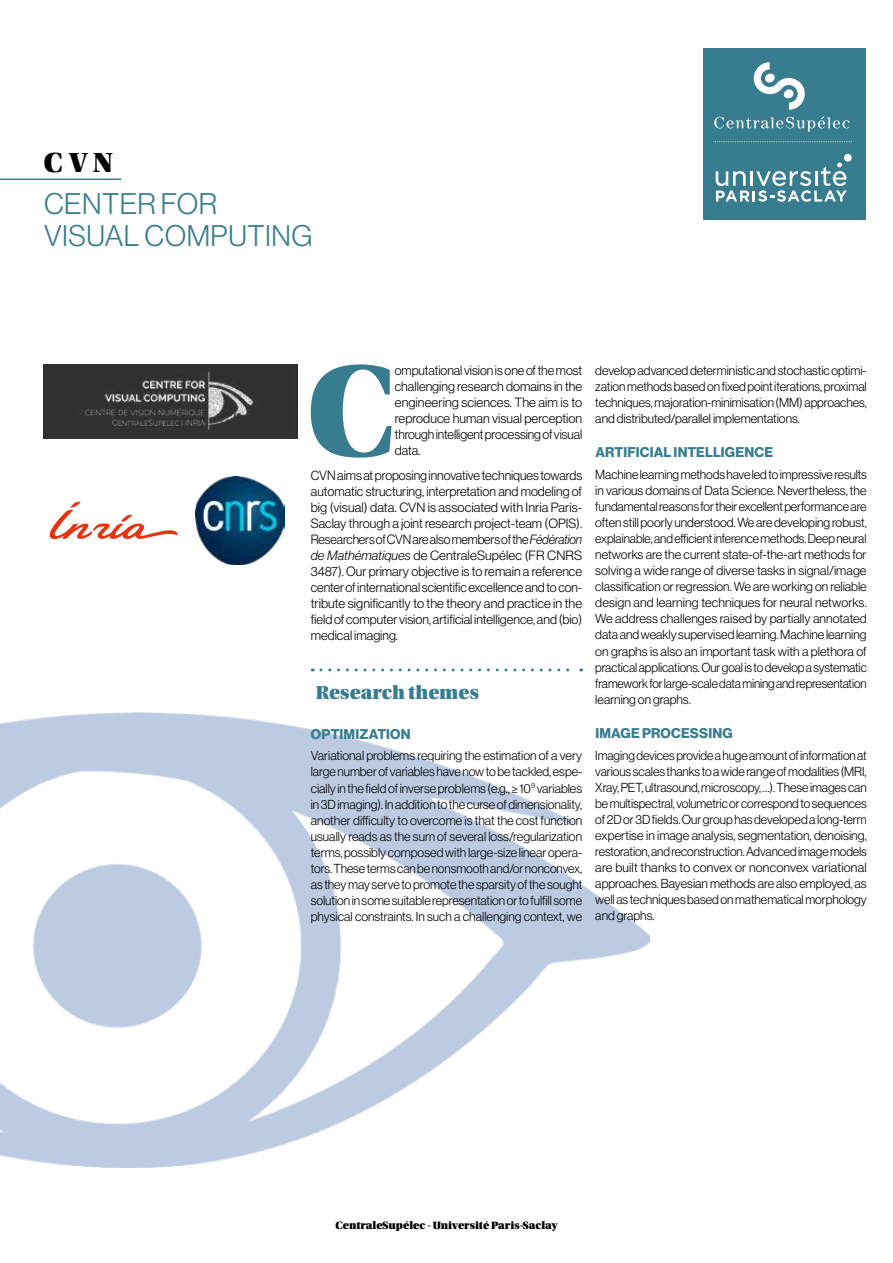
<style>
.page{position:relative;width:893px;height:1263px;background:#fff}
.page>*{position:absolute;margin:0;border:0;box-sizing:border-box;transform-origin:0 0}
.t1{font:136.65px "Utopia Std Black Headline";color:#377c8f}
.t2{font:29.25px/32.1px "N Haas Grotesk DS Pro 45 Lt";letter-spacing:.015em;color:#377c8f}
.t3{font:29.25px "Utopia Std Black Headline";color:#000}
.t4{font:19.8px "Utopia Std Black Headline";color:#377c8f}
.t5{font:13.8px "N Haas Grotesk DS Pro 75 Bd";letter-spacing:.015em;color:#377c8f}
.t6{font:13.2px/16px "N Haas Grotesk DS Pro 45 Lt";color:#000;text-align:justify}
.t7{font:12.75px/16px "N Haas Grotesk DS Pro 45 Lt";color:#000;text-align:justify}
.t8{font:11.25px "Utopia Std Black Headline";color:#000}
.s1{font-size:12.75px}
.s2{font-family:"N Haas Grotesk DS Pro 46 Lt It"}
</style>
<div class="page">
<div style="left:704px;top:48px;width:162px;height:172px;background:#377c8f"></div>
<svg style="left:754px;top:62px;width:51px;height:48px"></svg>
<svg style="left:713px;top:141px;width:139px;height:1px"></svg>
<svg style="left:714px;top:117px;width:136px;height:15px"></svg>
<div style="left:844px;top:154px;width:8px;height:8px;background:#fff;border-radius:50%"></div>
<svg style="left:716px;top:163px;width:131px;height:39px"></svg>
<hr style="left:0;top:179px;width:121px;height:1px;background:#377c8f">
<img style="left:0;top:712px;width:650px;height:455px">
<svg style="left:321px;top:668px;width:261px;height:3px"></svg>
<img style="left:44px;top:365px;width:254px;height:74px">
<svg style="left:49px;top:501px;width:129px;height:39px"></svg>
<img style="left:196px;top:476px;width:88px;height:89px">
<h2 class="t3" style="left:44px;top:147px;width:70px">CVN</h2>
<h2 class="t2" style="left:44px;top:188px;width:270px">CENTER FOR<br>VISUAL COMPUTING</h2>
<h1 class="t1" style="left:308px;top:339px;width:88px">C</h1>
<p class="t6" style="left:395px;top:362px;width:189px">omputational vision is one of the most challenging research domains in the engineering sciences. The aim is to reproduce human visual perception through intelligent processing of visual data.</p>
<p class="t6" style="left:311px;top:467px;width:273px"><span class="s1">C</span>VN aims at proposing innovative techniques towards automatic structuring, interpretation and modeling of big (visual) data. CVN is associated with Inria Paris-Saclay through a joint research project-team (OPIS).<br>Researchers of CVN are also members of the <span class="s2">Fédération de Mathématiques</span> de CentraleSupélec (FR CNRS 3487). Our primary objective is to remain a reference center of international scientific excellence and to con&shy;tribute significantly to the theory and practice in the field of computer vision, artificial intelligence, and (bio) medical imaging.</p>
<h3 class="t4" style="left:316px;top:682px;width:165px">Research themes</h3>
<p class="t5" style="left:311px;top:726px;width:101px">OPTIMIZATION</p>
<p class="t7" style="left:311px;top:748px;width:273px">Variational problems requiring the estimation of a very large number of variables have now to be tackled, espe&shy;cially in the field of inverse problems (e.g., ≥ 10<sup>9</sup> variables in 3D imaging). In addition to the curse of dimensionality, another difficulty to overcome is that the cost function usually reads as the sum of several loss/regularization terms, possibly composed with large-size linear opera&shy;tors. These terms can be nonsmooth and/or nonconvex, as they may serve to promote the sparsity of the sought solution in some suitable representation or to fulfill some physical constraints. In such a challenging context, we</p>
<p class="t7" style="left:595px;top:362px;width:273px">develop advanced deterministic and stochastic optimi&shy;zation methods based on fixed point iterations, proximal techniques, majoration-minimisation (MM) approaches, and distributed/parallel implementations.</p>
<p class="t5" style="left:595px;top:444px;width:179px">ARTIFICIAL INTELLIGENCE</p>
<p class="t7" style="left:595px;top:466px;width:273px">Machine learning methods have led to impressive results in various domains of Data Science. Nevertheless, the fundamental reasons for their excellent performance are often still poorly understood. We are developing robust, explainable, and efficient inference methods. Deep neural networks are the current state-of-the-art methods for solving a wide range of diverse tasks in signal/image classification or regression. We are working on reliable design and learning techniques for neural networks.<br>We address challenges raised by partially annotated data and weakly supervised learning. Machine learning on graphs is also an important task with a plethora of practical applications. Our goal is to develop a systematic framework for large-scale data mining and representation learning on graphs.</p>
<p class="t5" style="left:595px;top:725px;width:139px">IMAGE PROCESSING</p>
<p class="t7" style="left:595px;top:747px;width:273px">Imaging devices provide a huge amount of information at various scales thanks to a wide range of modalities (MRI, Xray, PET, ultrasound, microscopy, …). These images can be multispectral, volumetric or correspond to sequences of 2D or 3D fields. Our group has developed a long-term expertise in image analysis, segmentation, denoising, restoration, and reconstruction. Advanced image models are built thanks to convex or nonconvex variational approaches. Bayesian methods are also employed, as well as techniques based on mathematical morphology and graphs.</p>
<p class="t8" style="left:336px;top:1219px;width:223px">CentraleSupélec - Université Paris-Saclay</p>
</div>
